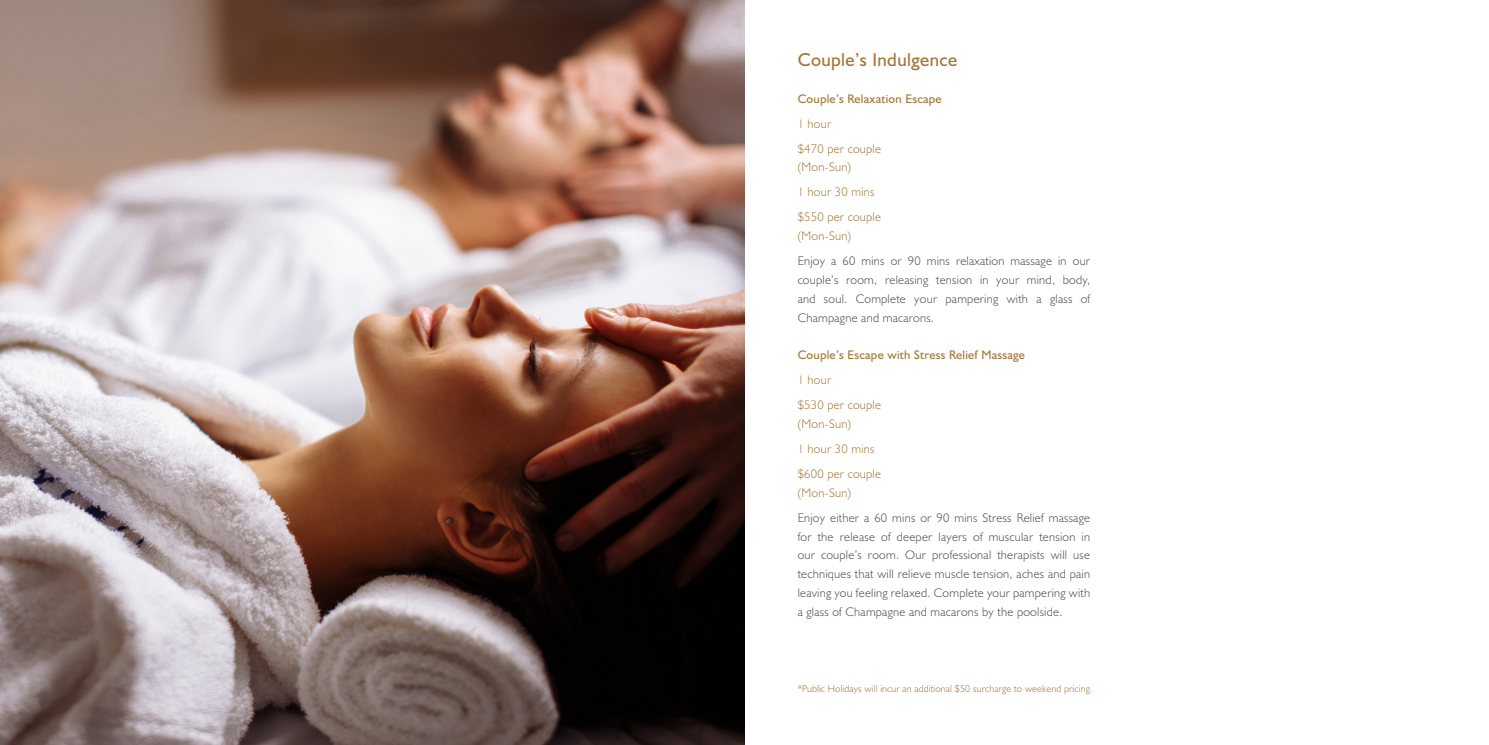
<style>
.page{position:relative;width:1489px;height:745px;background:#fff}
.page>*{position:absolute;margin:0;border:0;box-sizing:border-box;transform-origin:0 0}
.t1{font:18.75px "Humanist 521 BT";letter-spacing:.02em;color:#a47738}
.t2{font:300 12.5px/18.8px "Humanist 521 BT";letter-spacing:.02em;color:#4b4c4d;text-align:justify}
.t3{font:300 12.5px "Humanist 521 BT";letter-spacing:.02em;color:#a47738}
.t4{font:12.5px "Humanist 521 BT";letter-spacing:.02em;color:#a47738}
.t5{font:300 10px "Humanist 521 BT";letter-spacing:.015em;color:#a47738}
</style>
<div class="page">
<img style="left:0;top:0;width:744px;height:744px">
<p class="t1" style="left:797px;top:48px;width:161px">Couple’s Indulgence</p>
<p class="t4" style="left:797px;top:90px;width:145px">Couple’s Relaxation Escape</p>
<p class="t3" style="left:797px;top:115px;width:35px">1 hour</p>
<p class="t3" style="left:797px;top:140px;width:85px">$470 per couple</p>
<p class="t3" style="left:797px;top:159px;width:55px">(Mon-Sun)</p>
<p class="t3" style="left:797px;top:184px;width:78px">1 hour 30 mins</p>
<p class="t3" style="left:797px;top:209px;width:85px">$550 per couple</p>
<p class="t3" style="left:797px;top:228px;width:55px">(Mon-Sun)</p>
<p class="t2" style="left:797px;top:251px;width:294px">Enjoy a 60 mins or 90 mins relaxation massage in our couple’s room, releasing tension in your mind, body, and soul. Complete your pampering with a glass of Champagne and macarons.</p>
<p class="t4" style="left:797px;top:347px;width:229px">Couple’s Escape with Stress Relief Massage</p>
<p class="t3" style="left:797px;top:372px;width:35px">1 hour</p>
<p class="t3" style="left:797px;top:397px;width:85px">$530 per couple</p>
<p class="t3" style="left:797px;top:415px;width:55px">(Mon-Sun)</p>
<p class="t3" style="left:797px;top:440px;width:78px">1 hour 30 mins</p>
<p class="t3" style="left:797px;top:465px;width:85px">$600 per couple</p>
<p class="t3" style="left:797px;top:484px;width:55px">(Mon-Sun)</p>
<p class="t2" style="left:797px;top:507px;width:294px">Enjoy either a 60 mins or 90 mins Stress Relief massage for the release of deeper layers of muscular tension in our couple’s room. Our professional therapists will use techniques that will relieve muscle tension, aches and pain leaving you feeling relaxed. Complete your pampering with a glass of Champagne and macarons by the poolside.</p>
<p class="t5" style="left:797px;top:681px;width:296px">*Public Holidays will incur an additional $50 surcharge to weekend pricing.</p>
</div>
